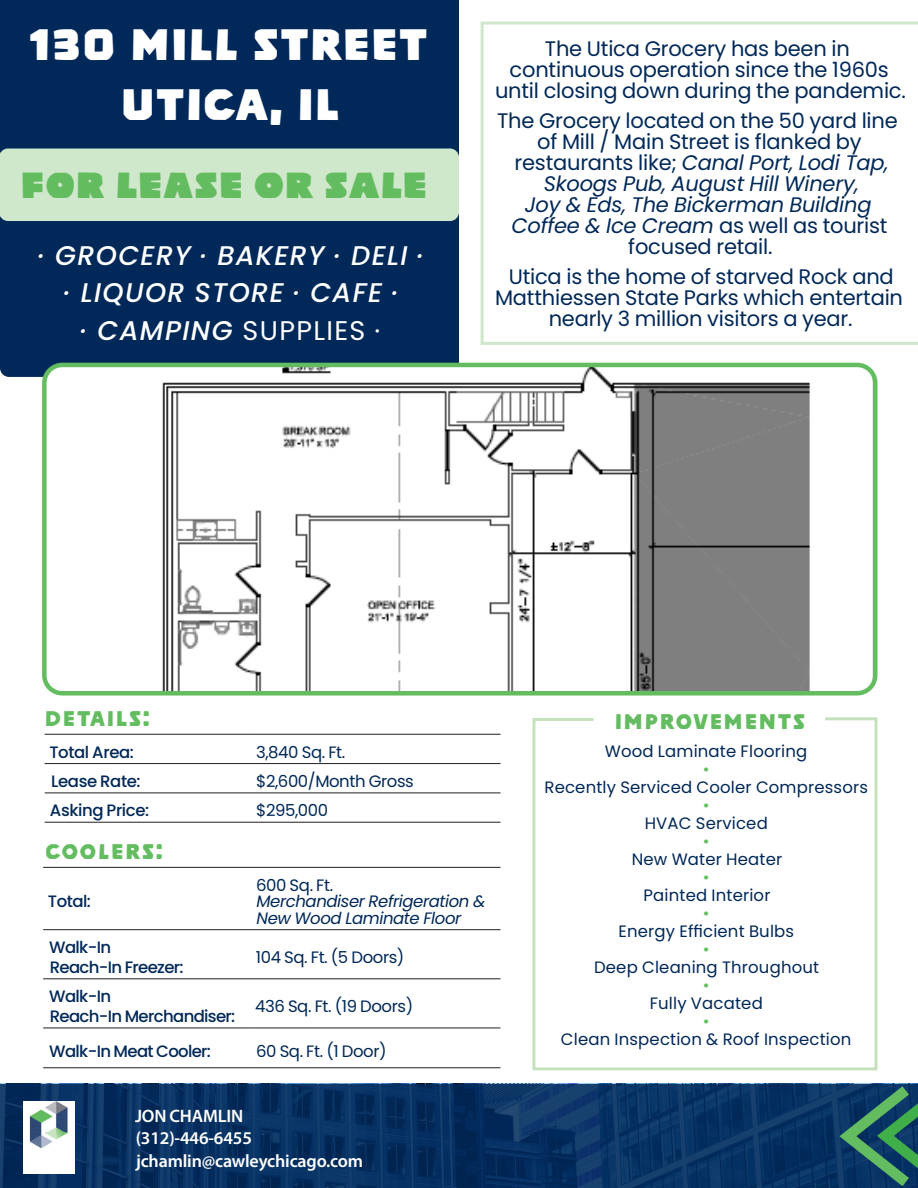
<style>
.page{position:relative;width:918px;height:1188px;background:#fff}
.page>*{position:absolute;margin:0;border:0;box-sizing:border-box;transform-origin:0 0}
.Cawley_BODY_COPY{font:600 49.5px/60px "Poleno";letter-spacing:.05em;color:#fff;text-align:center}
.Cawley_BODY_COPY-2{font:800 40.5px "Poleno";letter-spacing:.05em;color:#63bd60}
.Cawley_BODY_COPY-3{font:italic 500 27px/37.5px "Poppins";letter-spacing:.05em;color:#fff;text-align:center}
.Cawley_BODY_COPY-4{font:500 24px "Poleno";letter-spacing:.1em;color:#63bd60}
.Cawley_BODY_COPY-5{font:21px/21px "Poppins";letter-spacing:-.01em;color:#002858;text-align:center}
.Cawley_BODY_COPY-6{font:600 18px "Myriad Pro";letter-spacing:-.01em;color:#fff}
.Cawley_square{font:16.5px "Poppins";letter-spacing:.01em;color:#002858}
.Cawley_Footer_NAME{font:500 16.5px/19.8px "Poppins";letter-spacing:-.04em;color:#002858}
.Cawley_Footer_NAME-2{font:16.5px "Poppins";letter-spacing:-.025em;color:#002858}
.Cawley_Footer_NAME-3{font:italic 16.5px/16.5px "Poppins";letter-spacing:-.025em;color:#002858}
.Cawley_square-2{font:16.5px "Poppins";color:#63bd60}
.s1{font-weight:400;font-style:normal}
.s2{font-style:italic}
.s3{font-style:normal}
</style>
<div class="page">
<svg style="left:0;top:1084px;width:831px;height:104px;background:#083162"></svg>
<img style="left:24px;top:1102px;width:51px;height:71px">
<svg style="left:831px;top:1083px;width:87px;height:105px;background:#1e5762"></svg>
<div style="left:0;top:0;width:459px;height:377px;background:#002858"></div>
<div style="left:0;top:148px;width:459px;height:73px;background:#cfe7ca"></div>
<img style="left:44px;top:365px;width:829px;height:326px">
<div style="left:42px;top:363px;width:836px;height:333px;border:4px solid #63bd60;border-radius:18px"></div>
<svg style="left:481px;top:22px;width:437px;height:323px"></svg>
<hr style="left:45px;top:734px;width:205px;height:1px;background:#231f20">
<hr style="left:250px;top:734px;width:251px;height:1px;background:#231f20">
<hr style="left:45px;top:763px;width:205px;height:1px;background:#231f20">
<hr style="left:250px;top:763px;width:251px;height:1px;background:#231f20">
<hr style="left:45px;top:793px;width:205px;height:1px;background:#231f20">
<hr style="left:250px;top:793px;width:251px;height:1px;background:#231f20">
<hr style="left:45px;top:822px;width:205px;height:1px;background:#231f20">
<hr style="left:250px;top:822px;width:251px;height:1px;background:#231f20">
<hr style="left:43px;top:867px;width:207px;height:1px;background:#231f20">
<hr style="left:250px;top:867px;width:251px;height:1px;background:#231f20">
<hr style="left:43px;top:929px;width:207px;height:1px;background:#231f20">
<hr style="left:250px;top:929px;width:251px;height:1px;background:#231f20">
<hr style="left:43px;top:979px;width:207px;height:1px;background:#231f20">
<hr style="left:250px;top:979px;width:251px;height:1px;background:#231f20">
<hr style="left:43px;top:1028px;width:207px;height:1px;background:#231f20">
<hr style="left:250px;top:1028px;width:251px;height:1px;background:#231f20">
<hr style="left:43px;top:1067px;width:207px;height:1px;background:#231f20">
<hr style="left:250px;top:1067px;width:251px;height:1px;background:#231f20">
<svg style="left:532px;top:717px;width:346px;height:354px"></svg>
<p class="Cawley_BODY_COPY" style="left:30px;top:14px;width:399px">130 MILL STREET<br>UTICA, IL</p>
<p class="Cawley_BODY_COPY-2" style="left:22px;top:163px;width:406px">FOR LEASE OR SALE</p>
<p class="Cawley_BODY_COPY-3" style="left:39px;top:237px;width:387px">· GROCERY · BAKERY · DELI · · LIQUOR STORE · CAFE ·<br>· CAMPING <span class="s1">SUPPLIES ·</span></p>
<p class="Cawley_BODY_COPY-5" style="left:495px;top:38px;width:412px">The Utica Grocery has been in continuous operation since the 1960s until closing down during the pandemic.</p>
<p class="Cawley_BODY_COPY-5" style="left:497px;top:110px;width:402px">The Grocery located on the 50 yard line of Mill / Main Street is flanked by restaurants like; <span class="s2">Canal Port, Lodi Tap,<br>Skoogs Pub, August Hill Winery,<br>Joy &amp; Eds, The Bickerman Building<br>Coffee &amp; Ice Cream</span> as well as tourist focused retail.</p>
<p class="Cawley_BODY_COPY-5" style="left:495px;top:266px;width:409px">Utica is the home of starved Rock and<br>Matthiessen State Parks which entertain nearly 3 million visitors a year.</p>
<p class="Cawley_BODY_COPY-4" style="left:45px;top:706px;width:106px">DETAILS:</p>
<p class="Cawley_Footer_NAME" style="left:49px;top:742px;width:86px">Total Area:</p>
<p class="Cawley_Footer_NAME-2" style="left:256px;top:742px;width:91px">3,840 Sq. Ft.</p>
<p class="Cawley_Footer_NAME" style="left:51px;top:771px;width:91px">Lease Rate:</p>
<p class="Cawley_Footer_NAME-2" style="left:256px;top:772px;width:159px">$2,600/Month Gross</p>
<p class="Cawley_Footer_NAME" style="left:50px;top:801px;width:101px">Asking Price:</p>
<p class="Cawley_Footer_NAME-2" style="left:256px;top:801px;width:73px">$295,000</p>
<p class="Cawley_BODY_COPY-4" style="left:46px;top:839px;width:118px">COOLERS:</p>
<p class="Cawley_Footer_NAME" style="left:48px;top:892px;width:45px">Total:</p>
<p class="Cawley_Footer_NAME-3" style="left:256px;top:877px;width:231px"><span class="s3">600 Sq. Ft.<br></span>Merchandiser Refrigeration &amp;<br>New Wood Laminate Floor</p>
<p class="Cawley_Footer_NAME" style="left:49px;top:937px;width:136px">Walk-In<br>Reach-In Freezer:</p>
<p class="Cawley_Footer_NAME-2" style="left:256px;top:948px;width:150px">104 Sq. Ft. (5 Doors)</p>
<p class="Cawley_Footer_NAME" style="left:49px;top:987px;width:188px">Walk-In<br>Reach-In Merchandiser:</p>
<p class="Cawley_Footer_NAME-2" style="left:255px;top:997px;width:160px">436 Sq. Ft. (19 Doors)</p>
<p class="Cawley_Footer_NAME" style="left:49px;top:1041px;width:163px">Walk-In Meat Cooler:</p>
<p class="Cawley_Footer_NAME-2" style="left:256px;top:1041px;width:132px">60 Sq. Ft. (1 Door)</p>
<p class="Cawley_BODY_COPY-6" style="left:135px;top:1104px;width:110px">JON CHAMLIN</p>
<p class="Cawley_BODY_COPY-6" style="left:136px;top:1127px;width:118px">(312)-446-6455</p>
<p class="Cawley_BODY_COPY-6" style="left:136px;top:1149px;width:229px">jchamlin@cawleychicago.com</p>
<p class="Cawley_BODY_COPY-4" style="left:615px;top:708px;width:191px">IMPROVEMENTS</p>
<p class="Cawley_square" style="left:605px;top:742px;width:204px">Wood Laminate Flooring</p>
<p class="Cawley_square-2" style="left:703px;top:760px;width:8px">•</p>
<p class="Cawley_square" style="left:545px;top:778px;width:325px">Recently Serviced Cooler Compressors</p>
<p class="Cawley_square-2" style="left:703px;top:796px;width:8px">•</p>
<p class="Cawley_square" style="left:645px;top:814px;width:125px">HVAC Serviced</p>
<p class="Cawley_square-2" style="left:703px;top:832px;width:8px">•</p>
<p class="Cawley_square" style="left:632px;top:850px;width:152px">New Water Heater</p>
<p class="Cawley_square-2" style="left:703px;top:868px;width:8px">•</p>
<p class="Cawley_square" style="left:644px;top:886px;width:128px">Painted Interior</p>
<p class="Cawley_square-2" style="left:703px;top:904px;width:8px">•</p>
<p class="Cawley_square" style="left:618px;top:922px;width:177px">Energy Efficient Bulbs</p>
<p class="Cawley_square-2" style="left:703px;top:940px;width:8px">•</p>
<p class="Cawley_square" style="left:594px;top:958px;width:227px">Deep Cleaning Throughout</p>
<p class="Cawley_square-2" style="left:703px;top:976px;width:8px">•</p>
<p class="Cawley_square" style="left:650px;top:994px;width:115px">Fully Vacated</p>
<p class="Cawley_square-2" style="left:703px;top:1012px;width:8px">•</p>
<p class="Cawley_square" style="left:561px;top:1030px;width:292px">Clean Inspection &amp; Roof Inspection</p>
</div>
